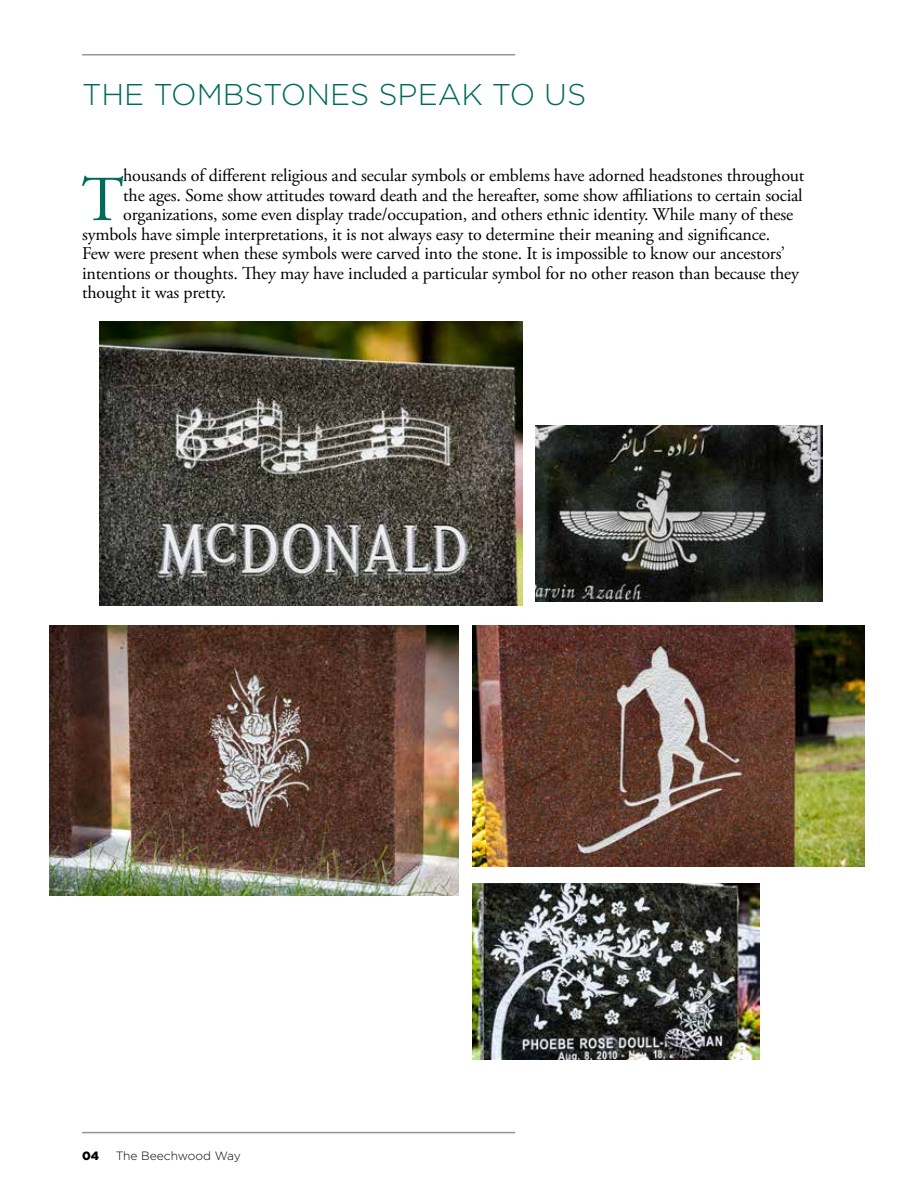
<style>
.page{position:relative;width:918px;height:1188px;background:#fff}
.page>*{position:absolute;margin:0;border:0;box-sizing:border-box;transform-origin:0 0}
.t1{font:64.05px "Adobe Garamond Pro";color:#006a5b}
.t2{font:300 30px "Gotham";color:#006a5b}
.t3{font:18px "Adobe Garamond Pro";letter-spacing:-.01em;color:#000}
.t4{font:300 12px "Gotham";color:#000}
.t5{font:900 12px "Gotham";color:#000}
</style>
<div class="page">
<img style="left:99px;top:322px;width:424px;height:283px">
<img style="left:473px;top:625px;width:391px;height:241px">
<img style="left:536px;top:426px;width:286px;height:176px">
<img style="left:473px;top:883px;width:286px;height:176px">
<hr style="left:82px;top:54px;width:433px;height:2px;background:#939598">
<hr style="left:82px;top:1132px;width:433px;height:1px;background:#939598">
<img style="left:50px;top:625px;width:409px;height:270px">
<h2 class="t2" style="left:82px;top:75px;width:506px">THE TOMBSTONES SPEAK TO US</h2>
<h1 class="t1" style="left:82px;top:161px;width:44px">T</h1>
<p class="t3" style="left:123px;top:165px;width:683px">housands of different religious and secular symbols or emblems have adorned headstones throughout</p>
<p class="t3" style="left:123px;top:184px;width:681px">the ages. Some show attitudes toward death and the hereafter, some show affiliations to certain social</p>
<p class="t3" style="left:123px;top:204px;width:672px">organizations, some even display trade/occupation, and others ethnic identity. While many of these</p>
<p class="t3" style="left:82px;top:223px;width:690px">symbols have simple interpretations, it is not always easy to determine their meaning and significance.</p>
<p class="t3" style="left:82px;top:243px;width:704px">Few were present when these symbols were carved into the stone. It is impossible to know our ancestors’</p>
<p class="t3" style="left:82px;top:262px;width:719px">intentions or thoughts. They may have included a particular symbol for no other reason than because they</p>
<p class="t3" style="left:82px;top:281px;width:146px">thought it was pretty.</p>
<p class="t5" style="left:82px;top:1147px;width:19px">04</p>
<p class="t4" style="left:116px;top:1148px;width:127px">The Beechwood Way</p>
</div>
